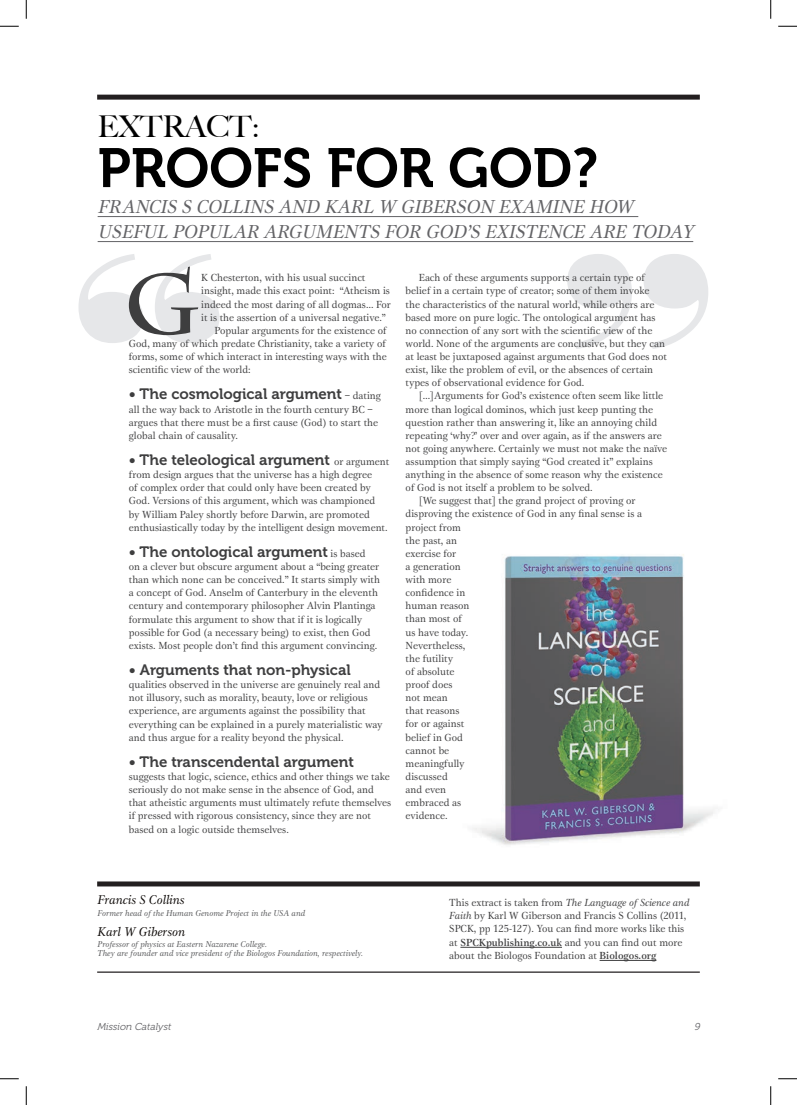
<style>
.page{position:relative;width:797px;height:1105px;background:#fff}
.page>*{position:absolute;margin:0;border:0;box-sizing:border-box;transform-origin:0 0}
.First_body{font:700 85.25px "Charlemagne Std";color:#3e3e3f}
.t1{font:55px "Museo 700";color:#000}
.t2{font:500 30px "Big Caslon";color:#000}
.t3{font:italic 19.38px/25px "Gamma EF";color:#636366}
.Main_body{font:15px "Museo 700";color:#3e3e3f}
.t4{font:italic 13.12px "Gamma EF";color:#0c0806}
.Main_body-2{font:10.62px/13.1px "Gamma EF";color:#3e3e3f}
.First_body-2{font:10.62px/13.1px "Gamma EF";color:#3e3e3f}
.t5{font:italic 10px "Museo 300";color:#636366}
.t6{font:italic 8.75px "Gamma EF";color:#57585a}
.s1{font-family:"Gamma EF";font-size:10.62px}
.s2{font-style:italic}
.s3{font-weight:500}
</style>
<div class="page">
<svg style="left:567px;top:254px;width:141px;height:95px"></svg>
<svg style="left:78px;top:254px;width:141px;height:89px"></svg>
<img style="left:472px;top:554px;width:242px;height:291px">
<hr style="left:460px;top:947px;width:102px;height:1px;background:#3e3e3f">
<hr style="left:599px;top:960px;width:57px;height:1px;background:#3e3e3f">
<hr style="left:98px;top:216px;width:540px;height:1px;background:#636366">
<hr style="left:98px;top:241px;width:595px;height:1px;background:#636366">
<div style="left:97px;top:95px;width:602px;height:5px;background:#231f20"></div>
<hr style="left:97px;top:971px;width:602px;height:2px;background:#231f20">
<div style="left:97px;top:881px;width:602px;height:5px;background:#231f20"></div>
<svg style="left:0;top:25px;width:19px;height:2px"></svg>
<svg style="left:778px;top:25px;width:19px;height:2px"></svg>
<svg style="left:0;top:1078px;width:19px;height:1px"></svg>
<svg style="left:778px;top:1078px;width:19px;height:1px"></svg>
<svg style="left:25px;top:0;width:2px;height:19px"></svg>
<svg style="left:25px;top:1086px;width:2px;height:19px"></svg>
<svg style="left:770px;top:0;width:1px;height:19px"></svg>
<svg style="left:770px;top:1086px;width:1px;height:19px"></svg>
<p class="t2" style="left:98px;top:109px;width:163px">EXTRACT:</p>
<p class="t1" style="left:98px;top:137px;width:502px">PROOFS FOR GOD?</p>
<p class="t3" style="left:98px;top:194px;width:602px">FRANCIS S COLLINS AND KARL W GIBERSON EXAMINE HOW<br>USEFUL POPULAR ARGUMENTS FOR GOD’S EXISTENCE ARE TODAY</p>
<p class="First_body" style="left:124px;top:255px;width:79px">G</p>
<p class="First_body-2" style="left:201px;top:271px;width:191px">K Chesterton, with his usual succinct insight, made this exact point: “Atheism is indeed the most daring of all dogmas… For it is the assertion of a universal negative.”</p>
<p class="Main_body-2" style="left:129px;top:324px;width:259px;text-align:justify;text-indent:86px">Popular arguments for the existence of God, many of which predate Christianity, take a variety of forms, some of which interact in interesting ways with the scientific view of the world:</p>
<p class="Main_body" style="left:129px;top:386px;width:253px">• The cosmological argument <span class="s1">– dating</span></p>
<p class="Main_body-2" style="left:129px;top:402px;width:251px">all the way back to Aristotle in the fourth century BC – argues that there must be a first cause (God) to start the global chain of causality.</p>
<p class="Main_body" style="left:129px;top:451px;width:262px">• The teleological argument <span class="s1">or argument</span></p>
<p class="Main_body-2" style="left:129px;top:468px;width:260px">from design argues that the universe has a high degree<br>of complex order that could only have been created by God. Versions of this argument, which was championed by William Paley shortly before Darwin, are promoted enthusiastically today by the intelligent design movement.</p>
<p class="Main_body" style="left:129px;top:543px;width:238px">• The ontological argument <span class="s1">is based</span></p>
<p class="Main_body-2" style="left:129px;top:560px;width:253px">on a clever but obscure argument about a “being greater than which none can be conceived.” It starts simply with a concept of God. Anselm of Canterbury in the eleventh century and contemporary philosopher Alvin Plantinga formulate this argument to show that if it is logically possible for God (a necessary being) to exist, then God exists. Most people don’t find this argument convincing.</p>
<p class="Main_body" style="left:129px;top:661px;width:223px">• Arguments that non-physical</p>
<p class="Main_body-2" style="left:129px;top:678px;width:255px">qualities observed in the universe are genuinely real and not illusory, such as morality, beauty, love or religious experience, are arguments against the possibility that everything can be explained in a purely materialistic way and thus argue for a reality beyond the physical.</p>
<p class="Main_body" style="left:129px;top:753px;width:227px">• The transcendental argument</p>
<p class="Main_body-2" style="left:129px;top:770px;width:264px">suggests that logic, science, ethics and other things we take seriously do not make sense in the absence of God, and that atheistic arguments must ultimately refute themselves if pressed with rigorous consistency, since they are not based on a logic outside themselves.</p>
<p class="Main_body-2" style="left:405px;top:271px;width:263px;text-indent:13px">Each of these arguments supports a certain type of belief in a certain type of creator; some of them invoke<br>the characteristics of the natural world, while others are based more on pure logic. The ontological argument has no connection of any sort with the scientific view of the world. None of the arguments are conclusive, but they can at least be juxtaposed against arguments that God does not exist, like the problem of evil, or the absences of certain types of observational evidence for God.</p>
<p class="Main_body-2" style="left:405px;top:389px;width:263px;text-indent:13px">[…]Arguments for God’s existence often seem like little more than logical dominos, which just keep punting the question rather than answering it, like an annoying child repeating ‘why?’ over and over again, as if the answers are not going anywhere. Certainly we must not make the naïve assumption that simply saying “God created it” explains anything in the absence of some reason why the existence of God is not itself a problem to be solved.</p>
<p class="Main_body-2" style="left:405px;top:494px;width:238px;text-indent:13px">[We suggest that] the grand project of proving or disproving the existence of God in any final sense is a project from<br>the past, an<br>exercise for<br>a generation<br>with more<br>confidence in<br>human reason<br>than most of<br>us have today.<br>Nevertheless,<br>the futility<br>of absolute<br>proof does<br>not mean<br>that reasons<br>for or against<br>belief in God<br>cannot be<br>meaningfully<br>discussed<br>and even<br>embraced as<br>evidence.</p>
<p class="t4" style="left:98px;top:892px;width:89px">Francis S Collins</p>
<p class="t6" style="left:98px;top:907px;width:209px">Former head of the Human Genome Project in the USA and</p>
<p class="t4" style="left:98px;top:924px;width:89px">Karl W Giberson</p>
<p class="t6" style="left:98px;top:939px;width:171px">Professor of physics at Eastern Nazarene College.</p>
<p class="t6" style="left:98px;top:948px;width:267px">They are founder and vice president of the Biologos Foundation, respectively.</p>
<p class="Main_body-2" style="left:449px;top:896px;width:242px">This extract is taken from <span class="s2">The Language of Science and Faith</span> by Karl W Giberson and Francis S Collins (2011, SPCK, pp 125-127). You can find more works like this at <span class="s3">SPCKpublishing.co.uk</span> and you can find out more about the Biologos Foundation at <span class="s3">Biologos.org</span></p>
<p class="t5" style="left:97px;top:1021px;width:77px">Mission Catalyst</p>
<p class="t5" style="left:694px;top:1021px;width:9px">9</p>
</div>
